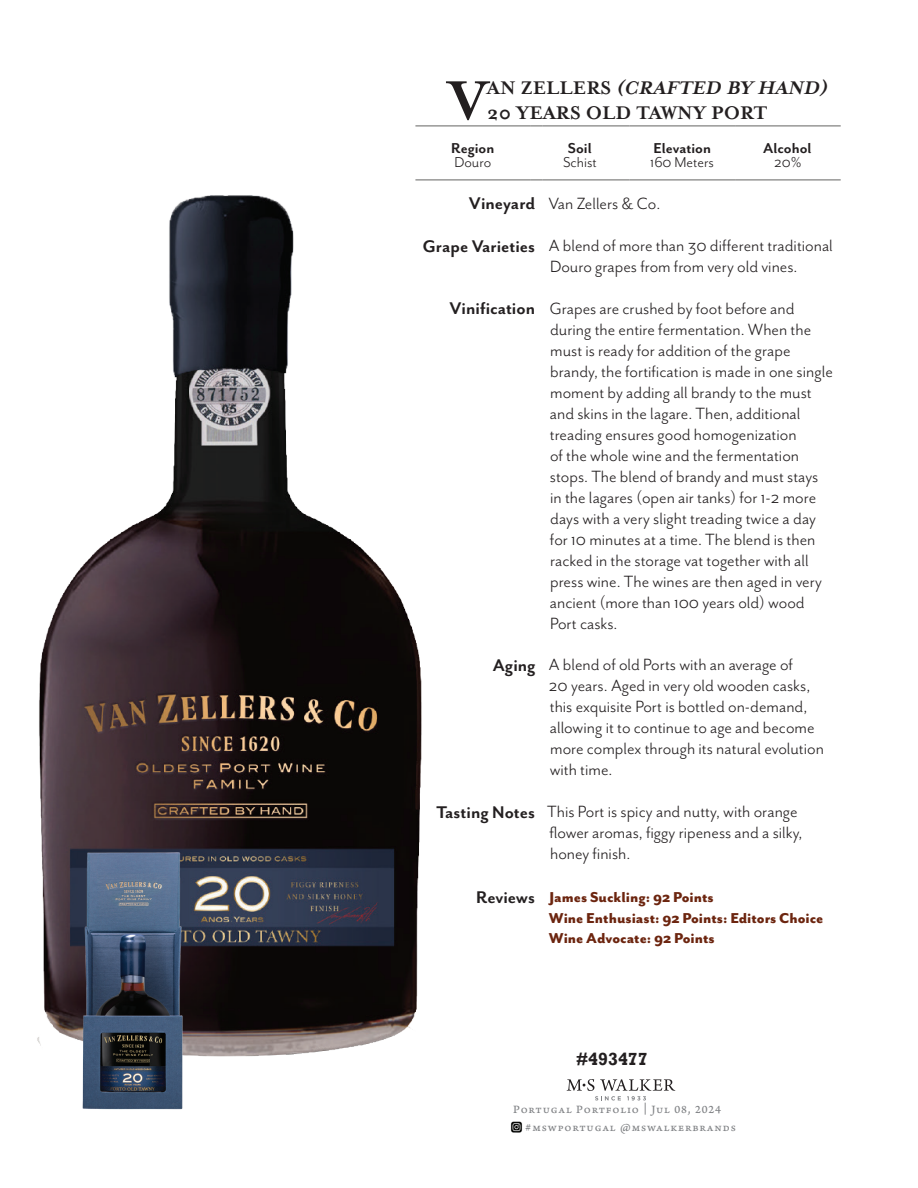
<style>
.page{position:relative;width:918px;height:1188px;background:#fff}
.page>*{position:absolute;margin:0;border:0;box-sizing:border-box;transform-origin:0 0}
.t1{font:700 63px "Mrs Eaves";color:#231f20}
.t2{font:700 21px/25.2px "Mrs Eaves";color:#231f20}
.t3{font:18.75px/21px "Mr Eaves San OT";color:#231f20}
.t4{font:700 18px "Rockwell";color:#231f20}
.t5{font:800 16.5px/20.4px "Mr Eaves San OT";color:#6c250f}
.t6{font:700 16.5px "Mr Eaves San OT";color:#231f20}
.t7{font:16.5px "Mr Eaves San OT";color:#231f20}
.t8{font:11.7px/17.4px "Arno Pro Caption";letter-spacing:.075em;color:#808285}
.s1{font-style:italic}
.s2{font-weight:700;font-size:19.5px}
.s3{font-weight:700;font-size:19.5px;color:#231f20}
</style>
<div class="page">
<svg style="left:567px;top:1079px;width:108px;height:22px"></svg>
<img style="left:510px;top:1121px;width:13px;height:12px">
<img style="left:37px;top:125px;width:406px;height:932px">
<hr style="left:415px;top:126px;width:115px;height:1px;background:#646362">
<svg style="left:530px;top:126px;width:13px;height:1px"></svg>
<hr style="left:543px;top:126px;width:87px;height:1px;background:#646362">
<hr style="left:630px;top:126px;width:105px;height:1px;background:#646362">
<hr style="left:735px;top:126px;width:106px;height:1px;background:#646362">
<hr style="left:415px;top:180px;width:115px;height:1px;background:#646362">
<svg style="left:530px;top:180px;width:13px;height:1px"></svg>
<hr style="left:543px;top:180px;width:87px;height:1px;background:#646362">
<hr style="left:630px;top:180px;width:105px;height:1px;background:#646362">
<hr style="left:735px;top:180px;width:106px;height:1px;background:#646362">
<img style="left:45px;top:849px;width:180px;height:261px">
<p class="t2" style="left:487px;top:75px;width:347px">A N Z E L L E R S <span class="s1">(CRAFTED BY HAND)<br></span>20 YEARS OLD TAWNY PORT</p>
<p class="t6" style="left:451px;top:138px;width:45px">Region</p>
<p class="t6" style="left:568px;top:138px;width:25px">Soil</p>
<p class="t6" style="left:654px;top:138px;width:59px">Elevation</p>
<p class="t6" style="left:763px;top:138px;width:50px">Alcohol</p>
<p class="t7" style="left:454px;top:153px;width:38px">Douro</p>
<p class="t7" style="left:563px;top:153px;width:35px">Schist</p>
<p class="t7" style="left:650px;top:153px;width:65px">160 Meters</p>
<p class="t7" style="left:774px;top:153px;width:29px">20%</p>
<p class="t3" style="left:469px;top:193px;width:193px"><span class="s2">Vineyard</span> Van Zellers &amp; Co.</p>
<p class="t3" style="left:550px;top:235px;width:284px;text-indent:-127px"><span class="s2">Grape Varieties</span> A blend of more than 30 different traditional<br>Douro grapes from from very old vines.</p>
<p class="t3" style="left:550px;top:298px;width:285px;text-indent:-100px"><span class="s2">Vinification</span> Grapes are crushed by foot before and during the entire fermentation. When the must is ready for addition of the grape brandy, the fortification is made in one single moment by adding all brandy to the must and skins in the lagare. Then, additional treading ensures good homogenization<br>of the whole wine and the fermentation stops. The blend of brandy and must stays in the lagares (open air tanks) for 1-2 more days with a very slight treading twice a day for 10 minutes at a time. The blend is then racked in the storage vat together with all press wine. The wines are then aged in very ancient (more than 100 years old) wood Port casks.</p>
<p class="t3" style="left:549px;top:654px;width:276px;text-indent:-56px"><span class="s2">Aging</span> A blend of old Ports with an average of<br>20 years. Aged in very old wooden casks, this exquisite Port is bottled on-demand, allowing it to continue to age and become more complex through its natural evolution with time.</p>
<p class="t3" style="left:549px;top:801px;width:255px;text-indent:-113px"><span class="s2">Tasting Notes</span> This Port is spicy and nutty, with orange flower aromas, figgy ripeness and a silky, honey finish.</p>
<p class="t5" style="left:549px;top:887px;width:276px;text-indent:-73px"><span class="s3">Reviews</span> James Suckling: 92 Points<br>Wine Enthusiast: 92 Points: Editors Choice<br>Wine Advocate: 92 Points</p>
<h1 class="t1" style="left:448px;top:64px;width:41px">V</h1>
<p class="t4" style="left:576px;top:1048px;width:73px">#493477</p>
<p class="t8" style="left:526px;top:1102px;width:212px;text-indent:-13px">Portugal Portfolio | Jul 08, 2024 #mswportugal @mswalkerbrands</p>
</div>
